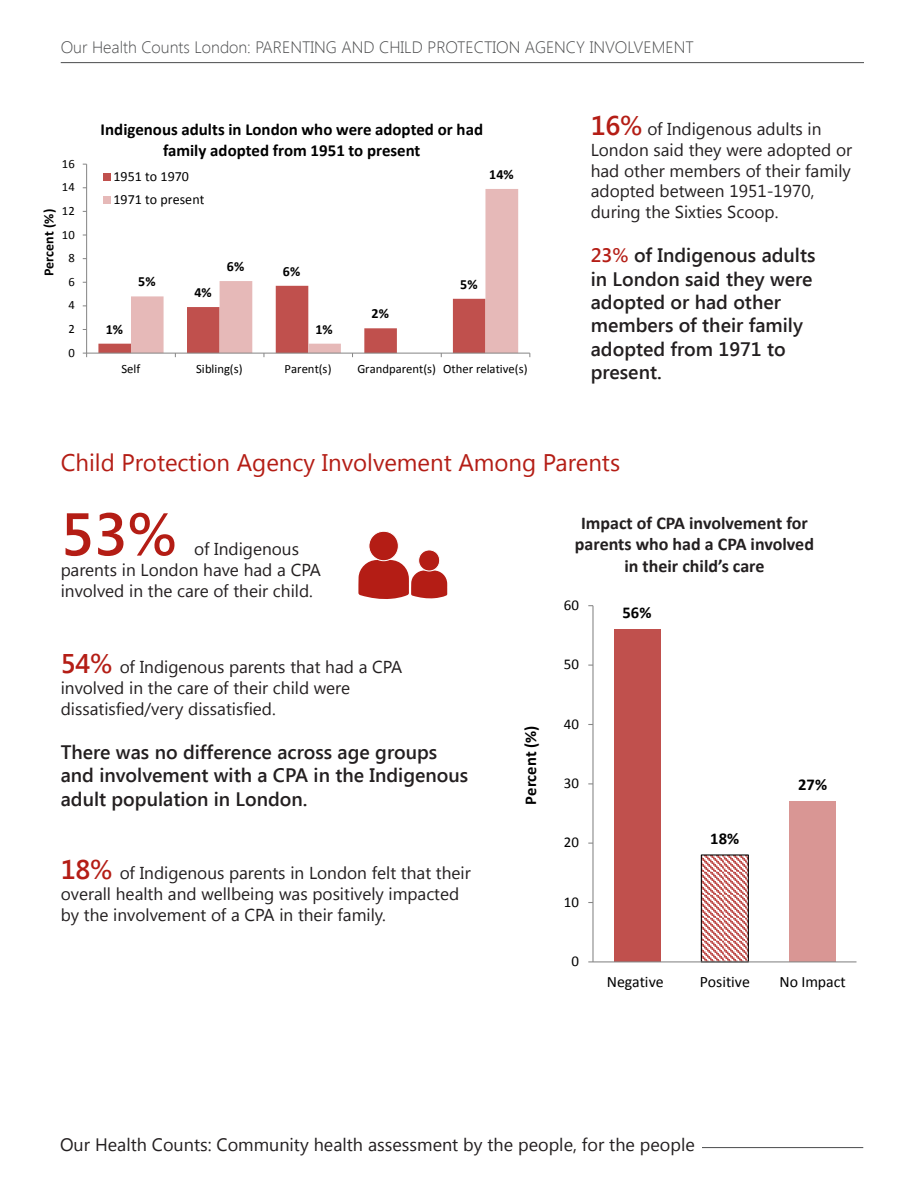
<style>
.page{position:relative;width:918px;height:1188px;background:#fff}
.page>*{position:absolute;margin:0;border:0;box-sizing:border-box;transform-origin:0 0}
.t1{font:600 60px "Segoe UI";color:#b41d15}
.t2{font:24px "Segoe UI";color:#b41d15}
.t3{font:600 19.5px/23.4px "Segoe UI";color:#231f20}
.t4{font:700 18px/21.6px "Calibri";color:#231f20;text-align:center}
.t5{font:18px "Segoe UI";color:#231f20}
.t6{font:17.25px/20.7px "Segoe UI";color:#231f20}
.t7{font:700 16.8px/20.5px "Calibri";color:#000;text-align:center}
.t8{font:300 16.5px "Segoe UI";color:#4b4c4d}
.t9{font:700 16.5px "Calibri";letter-spacing:.005em;color:#000}
.t10{font:15.9px "Calibri";color:#000}
.t11{font:15px "Calibri";color:#000}
.t12{font:700 13.95px "Calibri";letter-spacing:.005em;color:#000}
.t13{font:13.95px/23.4px "Calibri";color:#000}
.t14{font:12.6px "Calibri";color:#000}
.s1{font-weight:600;font-size:27px;color:#b41d15}
.s2{color:#b41d15}
</style>
<div class="page">
<hr style="left:60px;top:1147px;width:803px;height:1px;background:#4b4c4d">
<div style="left:58px;top:1131px;width:643px;height:31px;background:#fff"></div>
<hr style="left:61px;top:62px;width:803px;height:1px;background:#4b4c4d">
<svg style="left:219px;top:189px;width:299px;height:164px"></svg>
<hr style="left:86px;top:164px;width:1px;height:189px;background:#868686">
<hr style="left:87px;top:353px;width:443px;height:1px;background:#868686">
<svg style="left:98px;top:286px;width:387px;height:71px"></svg>
<div style="left:103px;top:173px;width:7px;height:8px;background:#c0504d"></div>
<div style="left:103px;top:196px;width:7px;height:8px;background:#e6b9b8"></div>
<div style="left:614px;top:629px;width:46px;height:333px;background:#c0504d"></div>
<svg style="left:703px;top:856px;width:44px;height:104px"></svg>
<div style="left:701px;top:854px;width:48px;height:108px;border:1px solid #000"></div>
<div style="left:789px;top:802px;width:47px;height:160px;background:#d99694"></div>
<hr style="left:592px;top:606px;width:2px;height:356px;background:#868686">
<hr style="left:593px;top:961px;width:264px;height:1px;background:#868686">
<div style="left:419px;top:550px;width:21px;height:21px;background:#b41d15;border-radius:50%"></div>
<div style="left:418px;top:550px;width:22px;height:21px;border:1px solid #fff;border-radius:50%"></div>
<svg style="left:358px;top:560px;width:89px;height:39px"></svg>
<div style="left:369px;top:531px;width:29px;height:30px;background:#b41d15;border-radius:50%"></div>
<div style="left:368px;top:531px;width:31px;height:30px;border:1px solid #fff;border-radius:50%"></div>
<p class="t8" style="left:61px;top:35px;width:635px">Our Health Counts London: PARENTING AND CHILD PROTECTION AGENCY INVOLVEMENT</p>
<p class="t14" style="left:62px;top:156px;width:14px">16</p>
<p class="t14" style="left:62px;top:179px;width:14px">14</p>
<p class="t14" style="left:62px;top:203px;width:14px">12</p>
<p class="t12" style="left:40px;top:276px;width:69px;rotate:-90deg">Percent (%)</p>
<p class="t14" style="left:62px;top:226px;width:14px">10</p>
<p class="t14" style="left:68px;top:250px;width:8px">8</p>
<p class="t14" style="left:68px;top:274px;width:8px">6</p>
<p class="t14" style="left:68px;top:297px;width:8px">4</p>
<p class="t14" style="left:68px;top:321px;width:8px">2</p>
<p class="t14" style="left:68px;top:345px;width:8px">0</p>
<p class="t7" style="left:101px;top:119px;width:384px">Indigenous adults in London who were adopted or had family adopted from 1951 to present</p>
<p class="t13" style="left:114px;top:165px;width:92px">1951 to 1970<br>1971 to present</p>
<p class="t12" style="left:489px;top:165px;width:26px">14%</p>
<p class="t12" style="left:106px;top:320px;width:19px">1%</p>
<p class="t12" style="left:227px;top:257px;width:19px">6%</p>
<p class="t12" style="left:283px;top:262px;width:19px">6%</p>
<p class="t12" style="left:138px;top:273px;width:19px">5%</p>
<p class="t12" style="left:460px;top:275px;width:19px">5%</p>
<p class="t12" style="left:194px;top:283px;width:19px">4%</p>
<p class="t12" style="left:316px;top:320px;width:19px">1%</p>
<p class="t12" style="left:372px;top:305px;width:19px">2%</p>
<p class="t14" style="left:121px;top:361px;width:20px">Self</p>
<p class="t14" style="left:196px;top:361px;width:48px">Sibling(s)</p>
<p class="t14" style="left:285px;top:361px;width:48px">Parent(s)</p>
<p class="t14" style="left:357px;top:361px;width:172px">Grandparent(s) Other relative(s)</p>
<p class="t6" style="left:591px;top:118px;width:263px"><span class="s1">16%</span> of Indigenous adults in<br>London said they were adopted or had other members of their family adopted between 1951-1970, during the Sixties Scoop.</p>
<p class="t3" style="left:591px;top:243px;width:226px"><span class="s2">23%</span> of Indigenous adults in London said they were adopted or had other members of their family adopted from 1971 to present.</p>
<p class="t2" style="left:61px;top:446px;width:561px">Child Protection Agency Involvement Among Parents</p>
<p class="t1" style="left:61px;top:492px;width:118px">53%</p>
<p class="t4" style="left:575px;top:512px;width:241px">Impact of CPA involvement for parents who had a CPA involved in their child’s care</p>
<p class="t6" style="left:61px;top:538px;width:262px;text-indent:134px">of Indigenous parents in London have had a CPA involved in the care of their child.</p>
<p class="t6" style="left:61px;top:656px;width:343px"><span class="s1">54%</span> of Indigenous parents that had a CPA involved in the care of their child were dissatisfied/very dissatisfied.</p>
<p class="t3" style="left:61px;top:739px;width:409px">There was no difference across age groups and involvement with a CPA in the Indigenous adult population in London.</p>
<p class="t6" style="left:61px;top:862px;width:411px"><span class="s1">18%</span> of Indigenous parents in London felt that their overall health and wellbeing was positively impacted by the involvement of a CPA in their family.</p>
<p class="t9" style="left:520px;top:805px;width:80px;rotate:-90deg">Percent (%)</p>
<p class="t11" style="left:564px;top:595px;width:17px">60</p>
<p class="t11" style="left:564px;top:655px;width:17px">50</p>
<p class="t11" style="left:564px;top:714px;width:17px">40</p>
<p class="t11" style="left:564px;top:774px;width:17px">30</p>
<p class="t11" style="left:564px;top:833px;width:17px">20</p>
<p class="t11" style="left:564px;top:892px;width:17px">10</p>
<p class="t11" style="left:572px;top:952px;width:9px">0</p>
<p class="t9" style="left:622px;top:602px;width:30px">56%</p>
<p class="t9" style="left:710px;top:828px;width:30px">18%</p>
<p class="t9" style="left:798px;top:774px;width:30px">27%</p>
<p class="t10" style="left:607px;top:972px;width:58px">Negative</p>
<p class="t10" style="left:700px;top:972px;width:52px">Positive</p>
<p class="t10" style="left:779px;top:972px;width:68px">No Impact</p>
<p class="t5" style="left:60px;top:1132px;width:636px">Our Health Counts: Community health assessment by the people, for the people</p>
</div>
